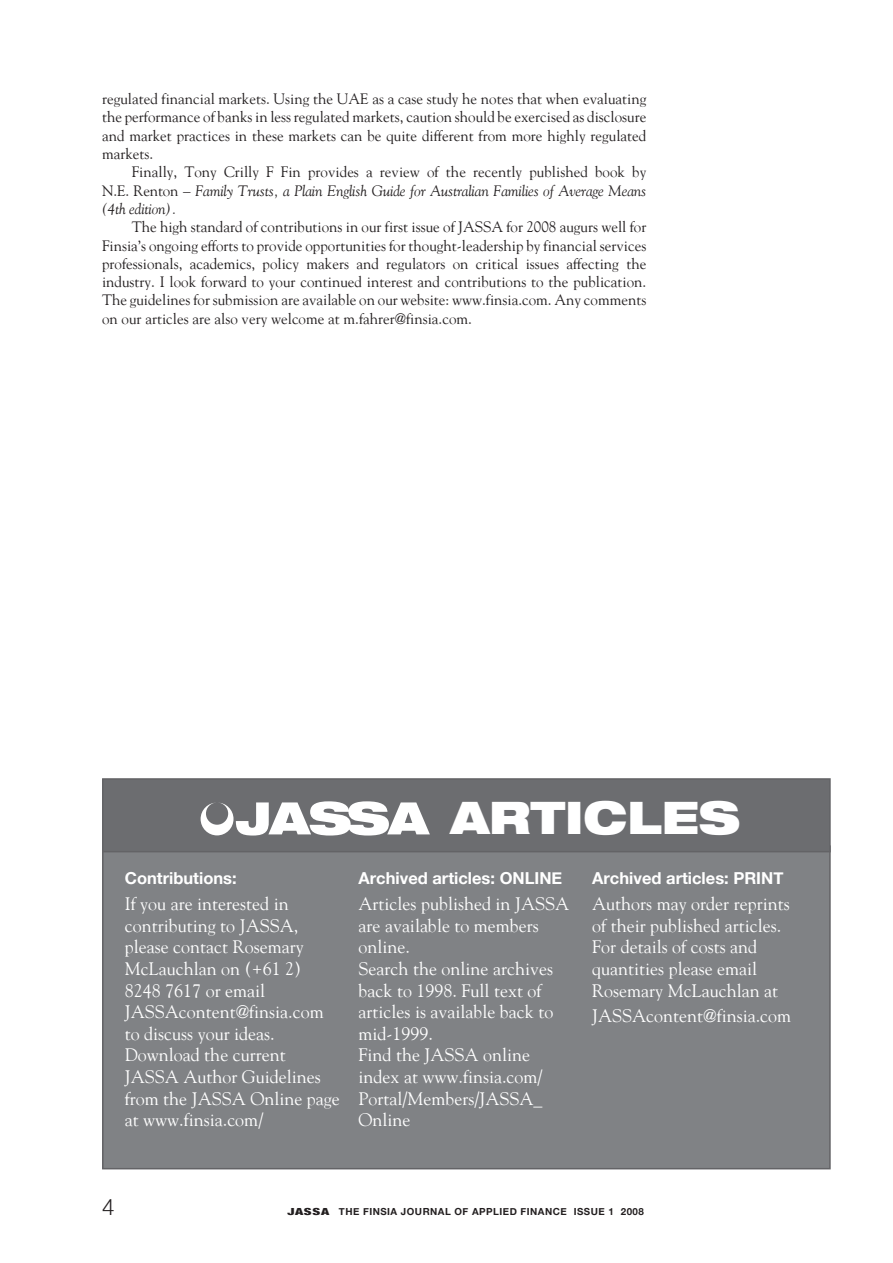
<style>
.page{position:relative;width:893px;height:1263px;background:#fff}
.page>*{position:absolute;margin:0;border:0;box-sizing:border-box;transform-origin:0 0}
.t1{font:900 expanded 45px "Helvetica Neue";color:#fff;scale:.96 1}
.t2{font:18px/21.6px "Goudy";color:#fff}
.t3{font:700 16.5px "Helvetica Neue";color:#fff}
.t4{font:15px/18.3px "Goudy";color:#231f20;text-align:justify}
.t5{font:italic 15px/18.3px "Goudy";letter-spacing:-.01em;color:#231f20;text-align:justify}
.t6{font:700 9.75px "Helvetica Neue";letter-spacing:.05em;color:#231f20}
.s1{font-style:normal}
.s2{font-weight:900;font-stretch:condensed}
</style>
<div class="page">
<div style="left:103px;top:846px;width:727px;height:323px;background:#808285"></div>
<div style="left:103px;top:779px;width:727px;height:73px;background:#6c6d70"></div>
<div style="left:102px;top:778px;width:729px;height:74px;border:2px solid #636366"></div>
<svg style="left:201px;top:801px;width:229px;height:34px"></svg>
<p class="t4" style="left:102px;top:89px;width:546px">regulated financial markets. Using the UAE as a case study he notes that when evaluating the performance of banks in less regulated markets, caution should be exercised as disclosure and market practices in these markets can be quite different from more highly regulated markets.</p>
<p class="t5" style="left:102px;top:163px;width:546px;text-indent:30px"><span class="s1">Finally, Tony Crilly F Fin provides a review of the recently published book by N.E. Renton –</span> Family Trusts, a Plain English Guide for Australian Families of Average Means (4th edition).</p>
<p class="t4" style="left:102px;top:218px;width:546px;text-indent:30px">The high standard of contributions in our first issue of JASSA for 2008 augurs well for Finsia’s ongoing efforts to provide opportunities for thought-leadership by financial services professionals, academics, policy makers and regulators on critical issues affecting the industry. I look forward to your continued interest and contributions to the publication.<br>The guidelines for submission are available on our website: www.finsia.com. Any comments on our articles are also very welcome at m.fahrer@finsia.com.</p>
<p class="t3" style="left:125px;top:868px;width:113px">Contributions:</p>
<p class="t2" style="left:125px;top:893px;width:217px">If you are interested in contributing to JASSA, please contact Rosemary<br>McLauchlan on (+61 2)<br>8248 7617 or email<br>JASSAcontent@finsia.com to discuss your ideas.<br>Download the current<br>JASSA Author Guidelines from the JASSA Online page at www.finsia.com/</p>
<h1 class="t1" style="left:451px;top:788px;width:303px">ARTICLES</h1>
<p class="t3" style="left:358px;top:868px;width:153px">Archived articles: ONLINE</p>
<p class="t2" style="left:358px;top:893px;width:212px">Articles published in JASSA are available to members online.<br>Search the online archives back to 1998. Full text of articles is available back to mid-1999.<br>Find the JASSA online index at www.finsia.com/<br>Portal/Members/JASSA_<br>Online</p>
<p class="t3" style="left:592px;top:868px;width:152px">Archived articles: PRINT</p>
<p class="t2" style="left:592px;top:893px;width:199px">Authors may order reprints of their published articles.<br>For details of costs and quantities please email<br>Rosemary McLauchlan at</p>
<p class="t2" style="left:592px;top:1004px;width:200px">JASSAcontent@finsia.com</p>
<p class="t6" style="left:287px;top:1205px;width:358px"><span class="s2">JASSA</span> the finsia journal of applied finance issue 1 2008</p>
</div>
